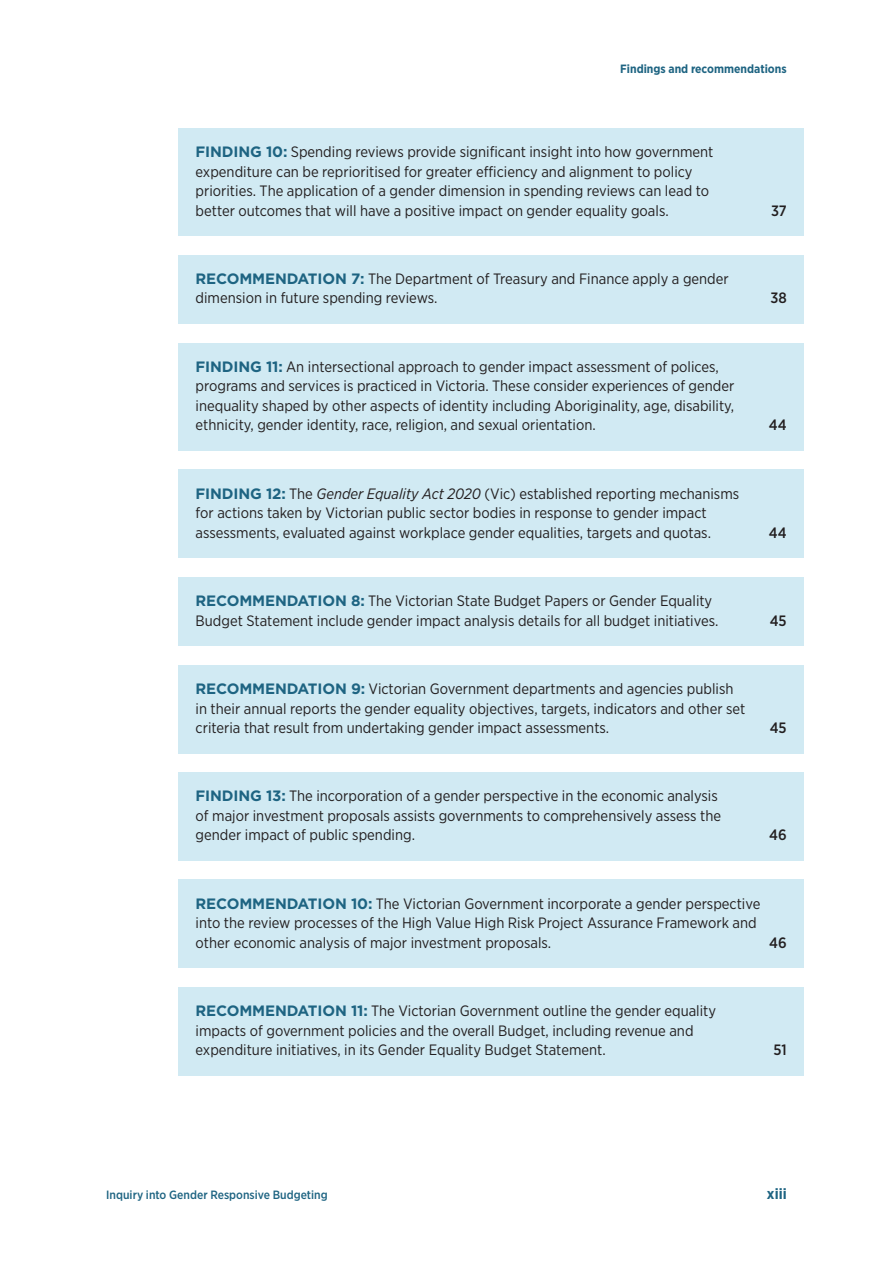
<style>
.page{position:relative;width:893px;height:1263px;background:#fff}
.page>*{position:absolute;margin:0;border:0;box-sizing:border-box;transform-origin:0 0}
.t1{font:15px/19.5px "Gotham Narrow";color:#231f20}
.t2{font:500 15px "Gotham Narrow";color:#231f20}
.t3{font:700 15px "Gotham Narrow";color:#1e6482}
.t4{font:500 12px "Gotham Narrow";color:#1e6482}
.t5{font:700 12px "Gotham Narrow";color:#1e6482}
.s1{font-family:"Gotham";font-weight:700;color:#1e6482}
.s2{font-style:italic}
</style>
<div class="page">
<div style="left:179px;top:128px;width:625px;height:108px;background:#d1eaf3"></div>
<div style="left:179px;top:255px;width:625px;height:68px;background:#d1eaf3"></div>
<div style="left:179px;top:343px;width:625px;height:107px;background:#d1eaf3"></div>
<div style="left:179px;top:470px;width:625px;height:88px;background:#d1eaf3"></div>
<div style="left:179px;top:577px;width:625px;height:69px;background:#d1eaf3"></div>
<div style="left:179px;top:665px;width:625px;height:88px;background:#d1eaf3"></div>
<div style="left:179px;top:772px;width:625px;height:88px;background:#d1eaf3"></div>
<div style="left:179px;top:880px;width:625px;height:88px;background:#d1eaf3"></div>
<div style="left:179px;top:987px;width:625px;height:88px;background:#d1eaf3"></div>
<p class="t5" style="left:620px;top:61px;width:168px">Findings and recommendations</p>
<p class="t1" style="left:196px;top:142px;width:519px"><span class="s1">FINDING 10:</span> Spending reviews provide significant insight into how government expenditure can be reprioritised for greater efficiency and alignment to policy priorities. The application of a gender dimension in spending reviews can lead to better outcomes that will have a positive impact on gender equality goals.</p>
<p class="t1" style="left:196px;top:269px;width:535px"><span class="s1">RECOMMENDATION 7:</span> The Department of Treasury and Finance apply a gender dimension in future spending reviews.</p>
<p class="t1" style="left:196px;top:356px;width:540px"><span class="s1">FINDING 11:</span> An intersectional approach to gender impact assessment of polices, programs and services is practiced in Victoria. These consider experiences of gender inequality shaped by other aspects of identity including Aboriginality, age, disability, ethnicity, gender identity, race, religion, and sexual orientation.</p>
<p class="t1" style="left:196px;top:483px;width:545px"><span class="s1">FINDING 12:</span> The <span class="s2">Gender Equality Act 2020</span> (Vic) established reporting mechanisms for actions taken by Victorian public sector bodies in response to gender impact assessments, evaluated against workplace gender equalities, targets and quotas.</p>
<p class="t1" style="left:196px;top:591px;width:524px"><span class="s1">RECOMMENDATION 8:</span> The Victorian State Budget Papers or Gender Equality<br>Budget Statement include gender impact analysis details for all budget initiatives.</p>
<p class="t1" style="left:196px;top:679px;width:551px"><span class="s1">RECOMMENDATION 9:</span> Victorian Government departments and agencies publish in their annual reports the gender equality objectives, targets, indicators and other set criteria that result from undertaking gender impact assessments.</p>
<p class="t1" style="left:196px;top:786px;width:527px"><span class="s1">FINDING 13:</span> The incorporation of a gender perspective in the economic analysis of major investment proposals assists governments to comprehensively assess the gender impact of public spending.</p>
<p class="t2" style="left:771px;top:201px;width:17px">37</p>
<p class="t2" style="left:770px;top:289px;width:18px">38</p>
<p class="t2" style="left:769px;top:416px;width:19px">44</p>
<p class="t2" style="left:769px;top:523px;width:19px">44</p>
<p class="t2" style="left:770px;top:611px;width:18px">45</p>
<p class="t2" style="left:770px;top:718px;width:18px">45</p>
<p class="t2" style="left:769px;top:826px;width:19px">46</p>
<p class="t1" style="left:196px;top:893px;width:566px"><span class="s1">RECOMMENDATION 10:</span> The Victorian Government incorporate a gender perspective into the review processes of the High Value High Risk Project Assurance Framework and other economic analysis of major investment proposals.</p>
<p class="t2" style="left:769px;top:933px;width:19px">46</p>
<p class="t1" style="left:196px;top:1001px;width:522px"><span class="s1">RECOMMENDATION 11:</span> The Victorian Government outline the gender equality impacts of government policies and the overall Budget, including revenue and expenditure initiatives, in its Gender Equality Budget Statement.</p>
<p class="t2" style="left:773px;top:1040px;width:15px">51</p>
<p class="t4" style="left:106px;top:1187px;width:223px">Inquiry into Gender Responsive Budgeting</p>
<p class="t3" style="left:767px;top:1184px;width:21px">xiii</p>
</div>
